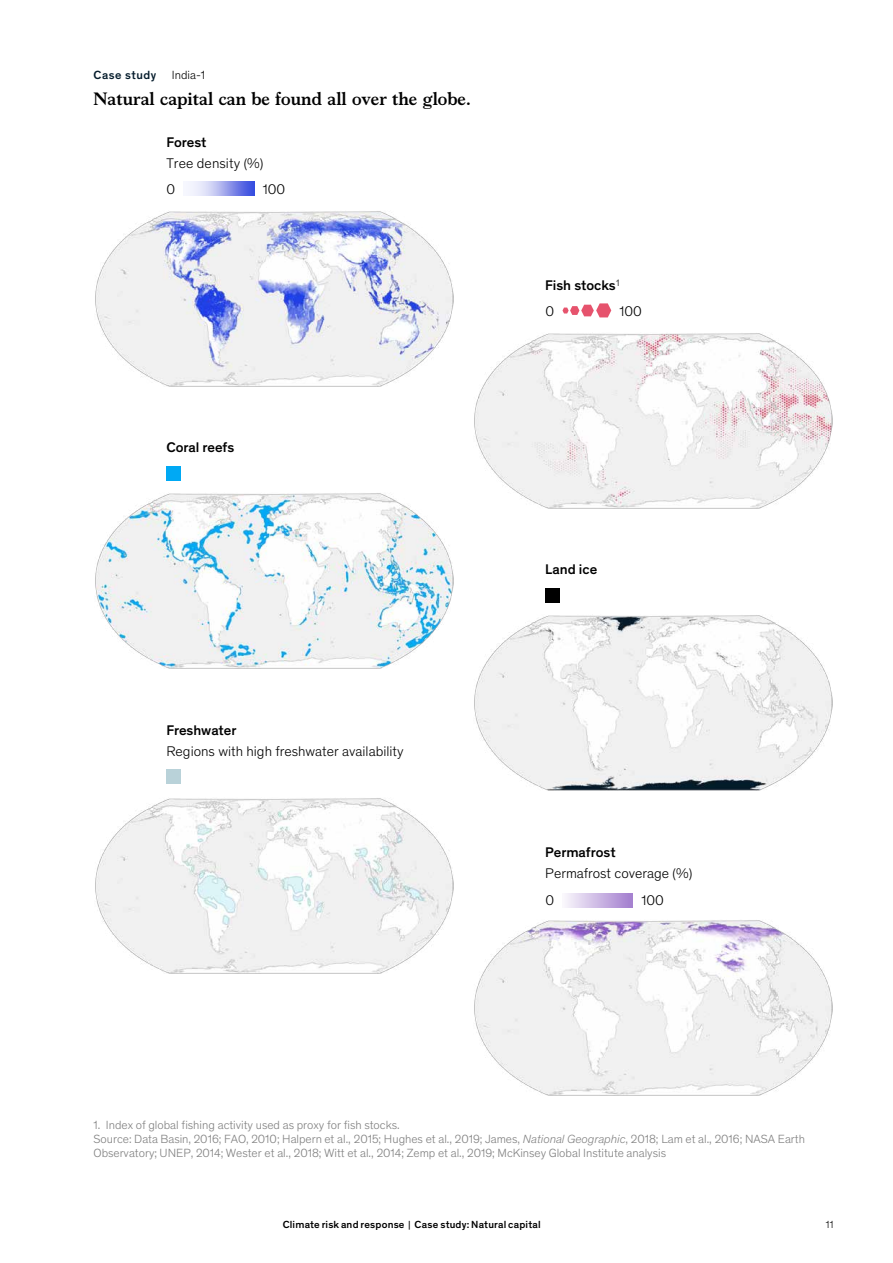
<style>
.page{position:relative;width:893px;height:1263px;background:#fff}
.page>*{position:absolute;margin:0;border:0;box-sizing:border-box;transform-origin:0 0}
.t1{font:700 18px "Bower";color:#000}
.t2{font:300 14.25px/25.3px "Theinhardt Pan";color:#000}
.t3{font:500 14.25px/25.3px "Theinhardt Pan";letter-spacing:-.005em;color:#000}
.t4{font:300 12px/14.4px "Theinhardt Pan";color:#7f7f7f}
.t5{font:500 12px "Theinhardt Pan";letter-spacing:.04em;color:#051c2c}
.t6{font:300 12px "Theinhardt Pan";color:#000}
.t7{font:500 10.5px "Theinhardt Pan";letter-spacing:.015em;color:#000}
.t8{font:300 10.5px "Theinhardt Pan";color:#000}
.s1{font-weight:300}
.s2{font-style:italic}
.s3{font-weight:400}
</style>
<div class="page">
<img style="left:95px;top:211px;width:359px;height:176px">
<svg style="left:188px;top:182px;width:66px;height:14px"></svg>
<img style="left:95px;top:493px;width:359px;height:176px">
<div style="left:166px;top:466px;width:14px;height:14px;background:#00a9f4"></div>
<img style="left:95px;top:798px;width:359px;height:175px">
<div style="left:166px;top:769px;width:14px;height:14px;background:#b9d2d9"></div>
<img style="left:474px;top:333px;width:359px;height:176px">
<svg style="left:562px;top:303px;width:49px;height:14px"></svg>
<img style="left:474px;top:615px;width:359px;height:176px">
<div style="left:545px;top:588px;width:14px;height:14px;background:#000"></div>
<img style="left:474px;top:920px;width:359px;height:175px">
<svg style="left:565px;top:893px;width:68px;height:14px"></svg>
<p class="t5" style="left:94px;top:66px;width:64px">Case study</p>
<p class="t6" style="left:172px;top:67px;width:35px">India-1</p>
<h1 class="t1" style="left:94px;top:85px;width:379px">Natural capital can be found all over the globe.</h1>
<p class="t3" style="left:166px;top:128px;width:42px">Forest</p>
<p class="t2" style="left:166px;top:150px;width:99px">Tree density (%)<br>0</p>
<p class="t2" style="left:263px;top:175px;width:24px">100</p>
<p class="t3" style="left:166px;top:434px;width:69px">Coral reefs</p>
<p class="t3" style="left:166px;top:716px;width:72px">Freshwater</p>
<p class="t2" style="left:166px;top:738px;width:239px">Regions with high freshwater availability</p>
<p class="t4" style="left:94px;top:1117px;width:308px">1. Index of global fishing activity used as proxy for fish stocks.</p>
<p class="t3" style="left:545px;top:272px;width:76px">Fish stocks<sup>1<br></sup><span class="s1">0</span></p>
<p class="t2" style="left:619px;top:297px;width:24px">100</p>
<p class="t3" style="left:545px;top:556px;width:54px">Land ice</p>
<p class="t3" style="left:545px;top:838px;width:72px">Permafrost</p>
<p class="t2" style="left:545px;top:859px;width:149px;line-height:27px">Permafrost coverage (%)<br>0</p>
<p class="t2" style="left:641px;top:887px;width:24px">100</p>
<p class="t4" style="left:94px;top:1131px;width:713px">Source: Data Basin, 2016; FAO, 2010; Halpern et al., 2015; Hughes et al., 2019; James, <span class="s2">National Geographic</span>, 2018; Lam et al., 2016; NASA Earth<br>Observatory; UNEP, 2014; Wester et al., 2018; Witt et al., 2014; Zemp et al., 2019; McKinsey Global Institute analysis</p>
<p class="t7" style="left:283px;top:1217px;width:259px">Climate risk and response <span class="s3">|</span> Case study: Natural capital</p>
<p class="t8" style="left:826px;top:1217px;width:9px">11</p>
</div>
